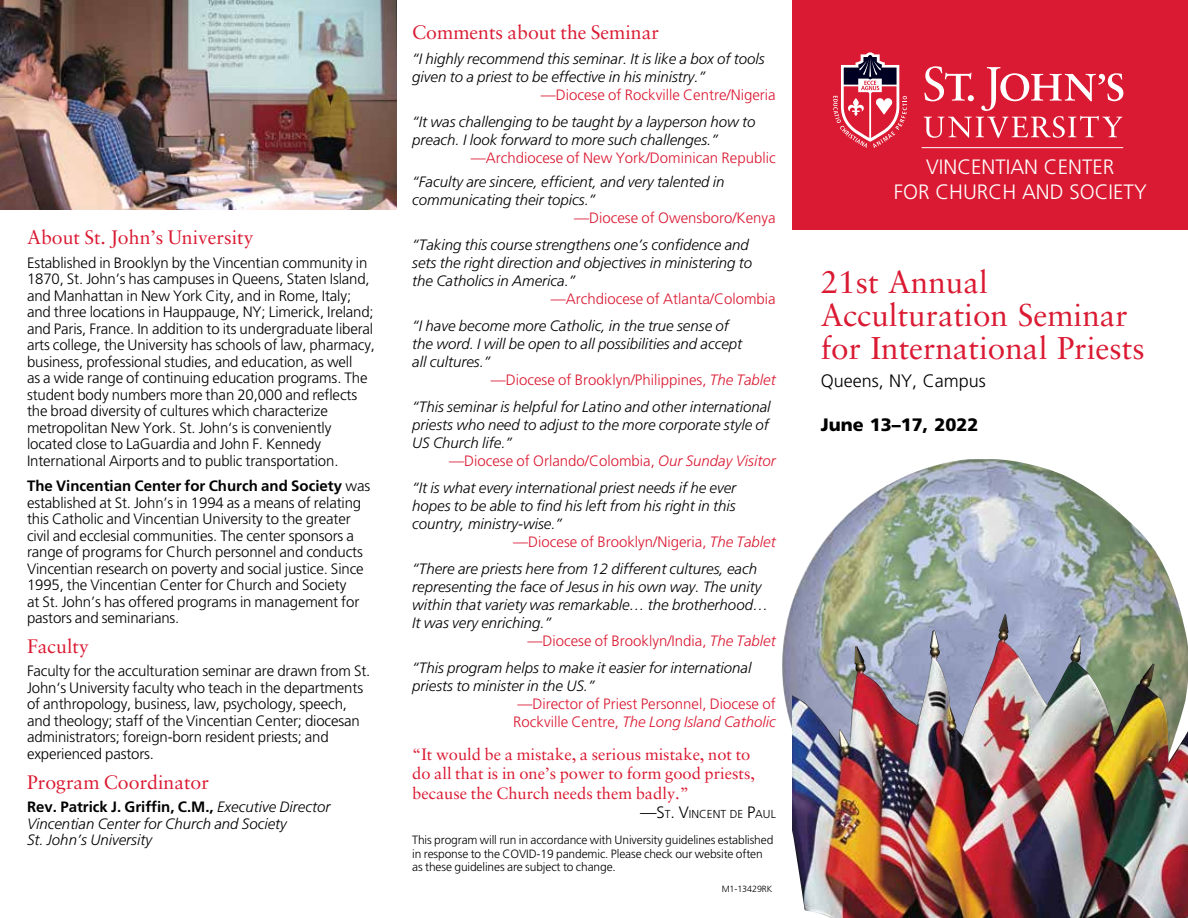
<style>
.page{position:relative;width:1188px;height:918px;background:#fff}
.page>*{position:absolute;margin:0;border:0;box-sizing:border-box;transform-origin:0 0}
.t1{font:31.5px/33px "Sabon LT Std";color:#da1a32}
.t2{font:300 20.85px/24.9px "Frutiger LT";color:#fff;text-align:center}
.t3{font:19.5px "Sabon LT Std";color:#da1a32}
.t4{font:300 18px "Frutiger LT";color:#000}
.t5{font:900 18px "Frutiger LT";color:#000}
.t6{font:16.5px/19.5px "Sabon LT Std";color:#da1a32}
.t7{font:300 15px/16.5px "Frutiger LT";letter-spacing:-.01em;color:#000}
.t8{font:italic 300 15px/18px "Frutiger LT";color:#000}
.t9{font:300 15px/18px "Frutiger LT";color:#da1a32}
.t10{font:300 12px/13.5px "Frutiger LT";letter-spacing:-.01em;color:#000}
.t11{font:300 11.55px "Frutiger LT";color:#000}
.t12{font:300 9px "Frutiger LT";letter-spacing:-.01em;color:#000}
.s1{font-weight:700}
.s2{font-weight:700;font-style:normal}
.s3{font-style:italic}
.s4{font-style:normal;color:#da1a32}
.s5{color:#da1a32}
.s6{font-size:16.5px}
</style>
<div class="page">
<img style="left:782px;top:459px;width:399px;height:269px">
<img style="left:792px;top:614px;width:396px;height:304px">
<div style="left:792px;top:0;width:396px;height:230px;background:#da1a32"></div>
<img style="left:0;top:0;width:396px;height:210px">
<hr style="left:922px;top:147px;width:201px;height:1px;background:#fff">
<svg style="left:924px;top:66px;width:199px;height:72px"></svg>
<svg style="left:833px;top:52px;width:74px;height:96px"></svg>
<h3 class="t3" style="left:27px;top:226px;width:228px">About St. John’s University</h3>
<p class="t7" style="left:27px;top:254px;width:350px">Established in Brooklyn by the Vincentian community in 1870, St. John’s has campuses in Queens, Staten Island, and Manhattan in New York City, and in Rome, Italy; and three locations in Hauppauge, NY; Limerick, Ireland; and Paris, France. In addition to its undergraduate liberal arts college, the University has schools of law, pharmacy, business, professional studies, and education, as well<br>as a wide range of continuing education programs. The student body numbers more than 20,000 and reflects the broad diversity of cultures which characterize metropolitan New York. St. John‘s is conveniently located close to LaGuardia and John F. Kennedy International Airports and to public transportation.</p>
<p class="t7" style="left:27px;top:478px;width:345px"><span class="s1">The Vincentian Center for Church and Society</span> was established at St. John’s in 1994 as a means of relating this Catholic and Vincentian University to the greater civil and ecclesial communities. The center sponsors a range of programs for Church personnel and conducts Vincentian research on poverty and social justice. Since 1995, the Vincentian Center for Church and Society<br>at St. John’s has offered programs in management for pastors and seminarians.</p>
<h3 class="t3" style="left:27px;top:635px;width:63px">Faculty</h3>
<p class="t7" style="left:27px;top:663px;width:345px">Faculty for the acculturation seminar are drawn from St.<br>John‘s University faculty who teach in the departments of anthropology, business, law, psychology, speech, and theology; staff of the Vincentian Center; diocesan administrators; foreign-born resident priests; and experienced pastors.</p>
<h3 class="t3" style="left:27px;top:770px;width:184px">Program Coordinator</h3>
<p class="t8" style="left:27px;top:799px;width:305px;line-height:16.5px"><span class="s2">Rev. Patrick J. Griffin, C.M.,</span> Executive Director<br>Vincentian Center for Church and Society<br>St. John’s University</p>
<h3 class="t3" style="left:412px;top:20px;width:248px">Comments about the Seminar</h3>
<p class="t8" style="left:412px;top:50px;width:354px">“I highly recommend this seminar. It is like a box of tools given to a priest to be effective in his ministry.”</p>
<p class="t9" style="left:541px;top:86px;width:236px">—Diocese of Rockville Centre/Nigeria</p>
<p class="t8" style="left:412px;top:113px;width:345px">“It was challenging to be taught by a layperson how to preach. I look forward to more such challenges.”</p>
<p class="t9" style="left:471px;top:149px;width:307px">—Archdiocese of New York/Dominican Republic</p>
<p class="t8" style="left:412px;top:173px;width:314px">“Faculty are sincere, efficient, and very talented in communicating their topics.”</p>
<p class="t9" style="left:574px;top:209px;width:203px">—Diocese of Owensboro/Kenya</p>
<p class="t8" style="left:412px;top:236px;width:341px">“Taking this course strengthens one’s confidence and sets the right direction and objectives in ministering to the Catholics in America.”</p>
<p class="t9" style="left:551px;top:290px;width:227px">—Archdiocese of Atlanta/Colombia</p>
<p class="t8" style="left:412px;top:317px;width:318px">“I have become more Catholic, in the true sense of</p>
<p class="t8" style="left:412px;top:335px;width:331px">the word. I will be open to all possibilities and accept</p>
<p class="t8" style="left:412px;top:353px;width:80px">all cultures.”</p>
<p class="t9" style="left:491px;top:371px;width:287px">—Diocese of Brooklyn/Philippines, <span class="s3">The Tablet</span></p>
<p class="t8" style="left:412px;top:398px;width:360px;text-align:justify">“This seminar is helpful for Latino and other international priests who need to adjust to the more corporate style of US Church life.”</p>
<p class="t8" style="left:412px;top:448px;width:365px;line-height:26.8px;text-indent:37px"><span class="s4">—Diocese of Orlando/Colombia,</span> <span class="s5">Our Sunday Visitor </span>“It is what every international priest needs if he ever</p>
<p class="t8" style="left:412px;top:497px;width:325px">hopes to be able to find his left from his right in this</p>
<p class="t8" style="left:412px;top:515px;width:151px">country, ministry-wise.”</p>
<p class="t9" style="left:513px;top:533px;width:264px">—Diocese of Brooklyn/Nigeria, <span class="s3">The Tablet</span></p>
<p class="t8" style="left:412px;top:560px;width:346px">“There are priests here from 12 different cultures, each</p>
<p class="t8" style="left:412px;top:578px;width:351px">representing the face of Jesus in his own way. The unity</p>
<p class="t8" style="left:412px;top:596px;width:357px">within that variety was remarkable… the brotherhood…</p>
<p class="t8" style="left:412px;top:614px;width:141px">It was very enriching.”</p>
<p class="t9" style="left:527px;top:632px;width:250px">—Diocese of Brooklyn/India, <span class="s3">The Tablet</span></p>
<p class="t8" style="left:412px;top:659px;width:341px">“This program helps to make it easier for international priests to minister in the US.”</p>
<p class="t9" style="left:513px;top:695px;width:264px">—Director of Priest Personnel, Diocese of<br>Rockville Centre, <span class="s3">The Long Island Catholic</span></p>
<p class="t6" style="left:412px;top:744px;width:344px">“It would be a mistake, a serious mistake, not to do all that is in one’s power to form good priests, because the Church needs them badly.”</p>
<p class="t11" style="left:640px;top:808px;width:137px"><span class="s6">—S</span>T<span class="s6">. V</span>INCENT DE <span class="s6">P</span>AUL</p>
<p class="t10" style="left:412px;top:834px;width:363px">This program will run in accordance with University guidelines established in response to the COVID-19 pandemic. Please check our website often as these guidelines are subject to change.</p>
<p class="t12" style="left:722px;top:884px;width:52px">M1-13429RK</p>
<h2 class="t2" style="left:894px;top:155px;width:254px">VINCENTIAN CENTER<br>FOR CHURCH AND SOCIETY</h2>
<h1 class="t1" style="left:821px;top:265px;width:325px">21st Annual<br>Acculturation Seminar for International Priests</h1>
<p class="t4" style="left:821px;top:371px;width:167px">Queens, NY, Campus</p>
<p class="t5" style="left:821px;top:413px;width:159px">June 13–17, 2022</p>
</div>
